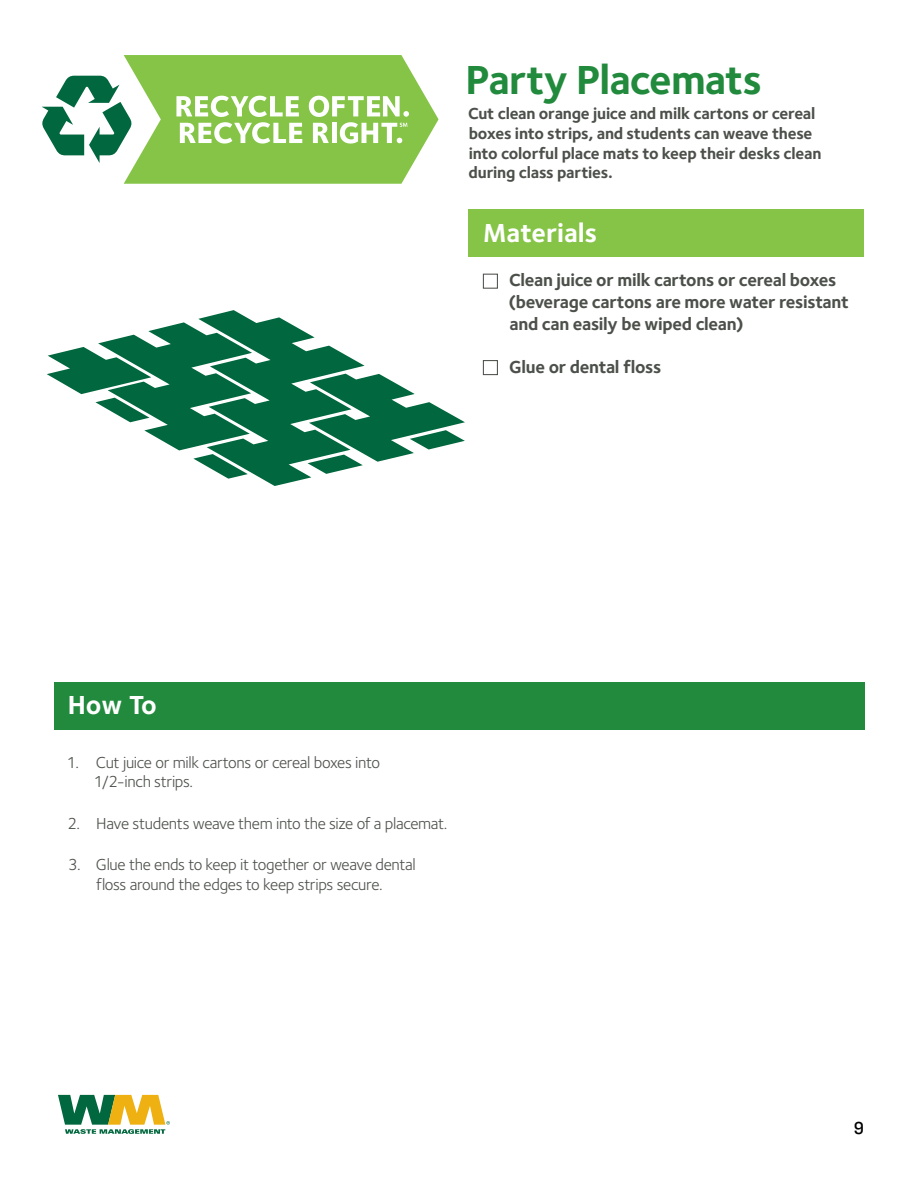
<style>
.page{position:relative;width:918px;height:1188px;background:#fff}
.page>*{position:absolute;margin:0;border:0;box-sizing:border-box;transform-origin:0 0}
.t1{font:700 42px "Foundry Sterling";letter-spacing:-.025em;color:#218a3c}
.t2{font:700 27px "Foundry Sterling";color:#fff}
.t3{font:700 18px/21.6px "Foundry Sterling";letter-spacing:-.02em;color:#4c504a}
.t4{font:18px "Knockout HTF31 Junior Middlewt";color:#000}
.t5{font:16.5px/19.8px "Foundry Sterling";letter-spacing:-.02em;color:#4c504a}
.t6{font:700 16.5px/19.8px "Foundry Sterling";letter-spacing:-.015em;color:#4c504a}
</style>
<div class="page">
<svg style="left:58px;top:1095px;width:112px;height:39px"></svg>
<div style="left:54px;top:683px;width:811px;height:47px;background:#218a3c"></div>
<svg style="left:42px;top:55px;width:397px;height:129px"></svg>
<div style="left:468px;top:209px;width:396px;height:47px;background:#85c446"></div>
<div style="left:483px;top:274px;width:15px;height:15px;border:1px solid #4c504a"></div>
<div style="left:483px;top:360px;width:15px;height:15px;border:1px solid #4c504a"></div>
<svg style="left:47px;top:310px;width:418px;height:176px"></svg>
<h1 class="t1" style="left:465px;top:55px;width:298px">Party Placemats</h1>
<p class="t6" style="left:468px;top:104px;width:355px">Cut clean orange juice and milk cartons or cereal boxes into strips, and students can weave these into colorful place mats to keep their desks clean during class parties.</p>
<h2 class="t2" style="left:483px;top:217px;width:116px">Materials</h2>
<p class="t3" style="left:508px;top:270px;width:342px">Clean juice or milk cartons or cereal boxes (beverage cartons are more water resistant and can easily be wiped clean)</p>
<p class="t3" style="left:509px;top:357px;width:154px">Glue or dental floss</p>
<h2 class="t2" style="left:68px;top:689px;width:91px">How To</h2>
<p class="t5" style="left:94px;top:752px;width:288px;text-indent:-27px">1. Cut juice or milk cartons or cereal boxes into<br>1/2-inch strips.</p>
<p class="t5" style="left:68px;top:813px;width:381px">2. Have students weave them into the size of a placemat.</p>
<p class="t5" style="left:68px;top:855px;width:349px;text-align:center">3. Glue the ends to keep it together or weave dental floss around the edges to keep strips secure.</p>
<p class="t4" style="left:854px;top:1118px;width:12px">9</p>
</div>
